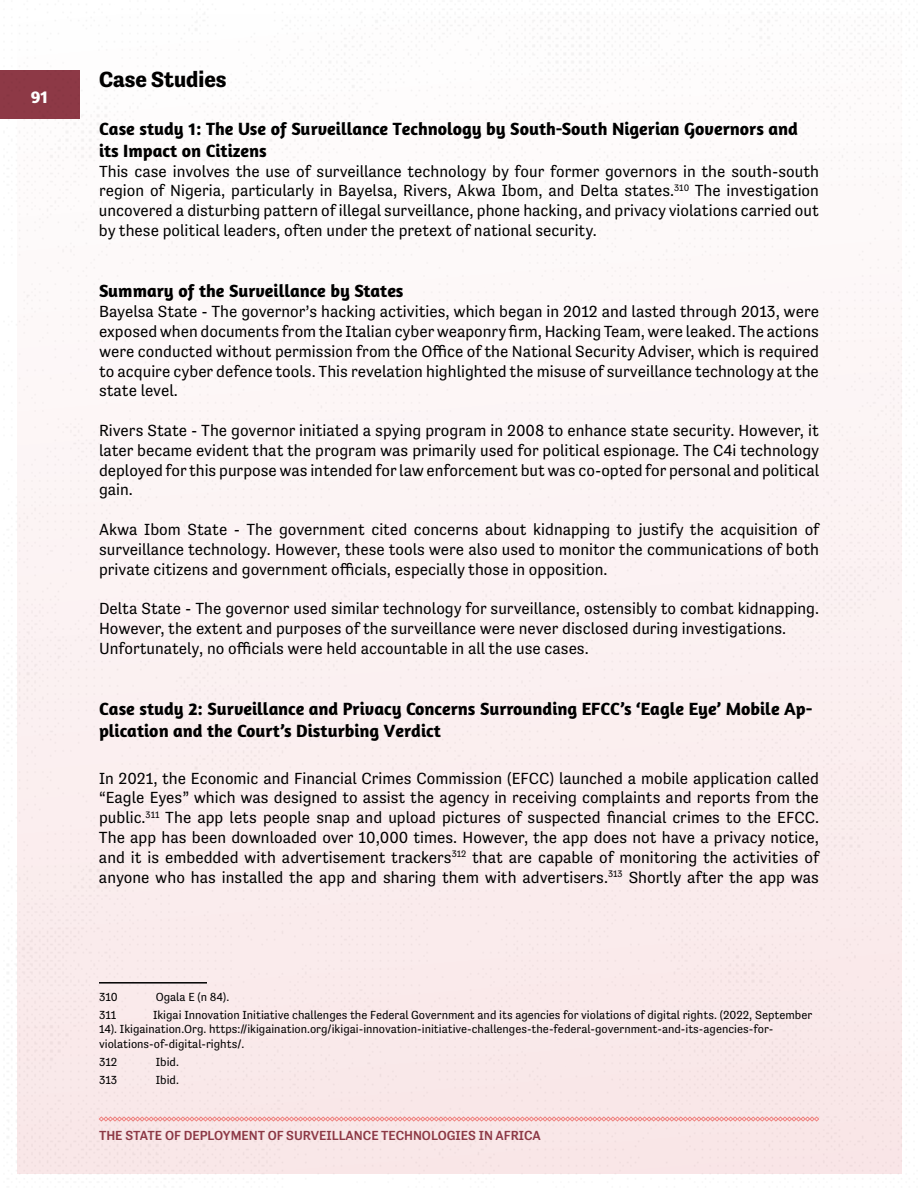
<style>
.page{position:relative;width:918px;height:1188px;background:#fff}
.page>*{position:absolute;margin:0;border:0;box-sizing:border-box;transform-origin:0 0}
.t1{font:700 22.5px "Tenso";color:#000}
.t2{font:700 18px/21.6px "Amaranth";color:#000}
.t3{font:700 18px "Amaranth";color:#fff}
.t4{font:16.5px/19.8px "Tenso";color:#000;text-align:justify}
.t5{font:500 13.5px "Tenso";color:#8d3946}
.t6{font:12px/14.4px "Tenso";color:#000}
</style>
<div class="page">
<img style="left:0;top:0;width:902px;height:1174px">
<hr style="left:99px;top:982px;width:108px;height:2px;background:#000">
<p class="t3" style="left:31px;top:85px;width:19px">91</p>
<h1 class="t1" style="left:99px;top:66px;width:129px">Case Studies</h1>
<p class="t2" style="left:99px;top:118px;width:700px">Case study 1: The Use of Surveillance Technology by South-South Nigerian Governors and its Impact on Citizens</p>
<p class="t4" style="left:99px;top:161px;width:722px">This case involves the use of surveillance technology by four former governors in the south-south region of Nigeria, particularly in Bayelsa, Rivers, Akwa Ibom, and Delta states.<sup>310</sup> The investigation uncovered a disturbing pattern of illegal surveillance, phone hacking, and privacy violations carried out by these political leaders, often under the pretext of national security.</p>
<p class="t2" style="left:99px;top:280px;width:306px">Summary of the Surveillance by States</p>
<p class="t4" style="left:99px;top:302px;width:722px">Bayelsa State - The governor’s hacking activities, which began in 2012 and lasted through 2013, were exposed when documents from the Italian cyber weaponry firm, Hacking Team, were leaked. The actions were conducted without permission from the Office of the National Security Adviser, which is required to acquire cyber defence tools. This revelation highlighted the misuse of surveillance technology at the state level.</p>
<p class="t4" style="left:99px;top:420px;width:722px">Rivers State - The governor initiated a spying program in 2008 to enhance state security. However, it later became evident that the program was primarily used for political espionage. The C4i technology deployed for this purpose was intended for law enforcement but was co-opted for personal and political gain.</p>
<p class="t4" style="left:99px;top:519px;width:722px">Akwa Ibom State - The government cited concerns about kidnapping to justify the acquisition of surveillance technology. However, these tools were also used to monitor the communications of both private citizens and government officials, especially those in opposition.</p>
<p class="t4" style="left:99px;top:599px;width:722px;text-align:left">Delta State - The governor used similar technology for surveillance, ostensibly to combat kidnapping.<br>However, the extent and purposes of the surveillance were never disclosed during investigations.<br>Unfortunately, no officials were held accountable in all the use cases.</p>
<p class="t2" style="left:99px;top:698px;width:715px">Case study 2: Surveillance and Privacy Concerns Surrounding EFCC’s ‘Eagle Eye’ Mobile Ap&shy;plication and the Court’s Disturbing Verdict</p>
<p class="t4" style="left:99px;top:768px;width:722px">In 2021, the Economic and Financial Crimes Commission (EFCC) launched a mobile application called “Eagle Eyes” which was designed to assist the agency in receiving complaints and reports from the public.<sup>311</sup> The app lets people snap and upload pictures of suspected financial crimes to the EFCC.<br>The app has been downloaded over 10,000 times. However, the app does not have a privacy notice, and it is embedded with advertisement trackers<sup>312</sup> that are capable of monitoring the activities of anyone who has installed the app and sharing them with advertisers.<sup>313</sup> Shortly after the app was</p>
<p class="t6" style="left:99px;top:989px;width:20px">310</p>
<p class="t6" style="left:156px;top:989px;width:75px">Ogala E (n 84).</p>
<p class="t6" style="left:99px;top:1007px;width:19px">311</p>
<p class="t6" style="left:99px;top:1007px;width:715px;text-indent:54px">Ikigai Innovation Initiative challenges the Federal Government and its agencies for violations of digital rights. (2022, September<br>14). Ikigaination.Org. https://ikigaination.org/ikigai-innovation-initiative-challenges-the-federal-government-and-its-agencies-for&shy;violations-of-digital-rights/.</p>
<p class="t6" style="left:99px;top:1054px;width:20px">312</p>
<p class="t6" style="left:156px;top:1054px;width:25px">Ibid.</p>
<p class="t6" style="left:99px;top:1072px;width:20px">313</p>
<p class="t6" style="left:156px;top:1072px;width:25px">Ibid.</p>
<p class="t5" style="left:99px;top:1128px;width:443px">THE STATE OF DEPLOYMENT OF SURVEILLANCE TECHNOLOGIES IN AFRICA</p>
</div>
